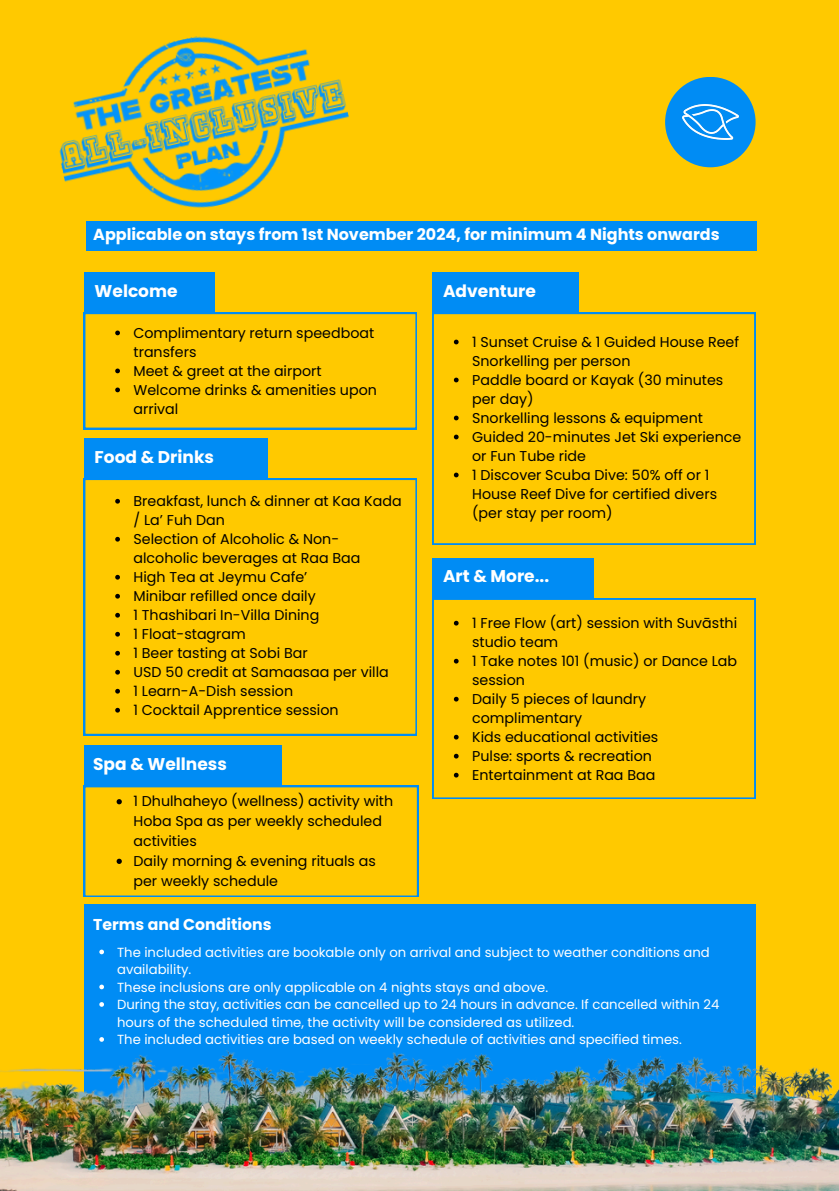
<style>
.page{position:relative;width:839px;height:1191px;background:#fff}
.page>*{position:absolute;margin:0;border:0;box-sizing:border-box;transform-origin:0 0}
.t1{font:700 17px "Poppins";color:#fff}
.t2{font:700 16px "Poppins";color:#fff}
.t3{font:700 15.8px "Poppins";color:#fff}
.t4{font:14.2px/19px "Poppins";color:#000}
.t5{font:13.2px/17.6px "Poppins";color:#fff}
</style>
<div class="page">
<div style="left:0;top:0;width:838px;height:1191px;background:#ffc900"></div>
<div style="left:665px;top:77px;width:90px;height:90px;background:#008cf4;border-radius:50%"></div>
<img style="left:682px;top:105px;width:56px;height:35px">
<div style="left:86px;top:221px;width:670px;height:29px;background:#008cf4"></div>
<img style="left:59px;top:36px;width:290px;height:172px">
<div style="left:84px;top:273px;width:130px;height:40px;background:#008cf4"></div>
<div style="left:84px;top:438px;width:183px;height:41px;background:#008cf4"></div>
<div style="left:432px;top:273px;width:146px;height:40px;background:#008cf4"></div>
<div style="left:432px;top:558px;width:162px;height:40px;background:#008cf4"></div>
<div style="left:84px;top:746px;width:197px;height:40px;background:#008cf4"></div>
<svg style="left:84px;top:479px;width:333px;height:256px"></svg>
<svg style="left:432px;top:313px;width:323px;height:232px"></svg>
<svg style="left:432px;top:598px;width:323px;height:201px"></svg>
<svg style="left:84px;top:313px;width:333px;height:116px"></svg>
<svg style="left:115px;top:499px;width:5px;height:5px"></svg>
<svg style="left:115px;top:537px;width:5px;height:5px"></svg>
<svg style="left:115px;top:575px;width:5px;height:5px"></svg>
<svg style="left:115px;top:594px;width:5px;height:5px"></svg>
<svg style="left:115px;top:613px;width:5px;height:5px"></svg>
<svg style="left:115px;top:632px;width:5px;height:5px"></svg>
<svg style="left:115px;top:651px;width:5px;height:5px"></svg>
<svg style="left:115px;top:670px;width:5px;height:5px"></svg>
<svg style="left:115px;top:689px;width:5px;height:5px"></svg>
<svg style="left:115px;top:708px;width:5px;height:5px"></svg>
<svg style="left:454px;top:340px;width:4px;height:4px"></svg>
<svg style="left:454px;top:378px;width:4px;height:4px"></svg>
<svg style="left:454px;top:416px;width:4px;height:4px"></svg>
<svg style="left:454px;top:435px;width:4px;height:4px"></svg>
<svg style="left:454px;top:473px;width:4px;height:4px"></svg>
<svg style="left:454px;top:621px;width:4px;height:5px"></svg>
<svg style="left:454px;top:659px;width:4px;height:5px"></svg>
<svg style="left:454px;top:697px;width:4px;height:5px"></svg>
<svg style="left:454px;top:735px;width:4px;height:5px"></svg>
<svg style="left:454px;top:754px;width:4px;height:5px"></svg>
<svg style="left:454px;top:773px;width:4px;height:5px"></svg>
<svg style="left:84px;top:786px;width:334px;height:111px"></svg>
<div style="left:84px;top:904px;width:671px;height:230px;background:#008cf4"></div>
<img style="left:0;top:1019px;width:838px;height:172px">
<svg style="left:99px;top:950px;width:5px;height:4px"></svg>
<svg style="left:99px;top:985px;width:5px;height:4px"></svg>
<svg style="left:99px;top:1002px;width:5px;height:5px"></svg>
<svg style="left:99px;top:1037px;width:5px;height:5px"></svg>
<p class="t2" style="left:93px;top:223px;width:628px">Applicable on stays from 1st November 2024, for minimum 4 Nights onwards</p>
<h1 class="t1" style="left:95px;top:279px;width:84px">Welcome</h1>
<p class="t1" style="left:443px;top:279px;width:94px">Adventure</p>
<h1 class="t4" style="left:133px;top:323px;width:242px">Complimentary return speedboat transfers</h1>
<p class="t4" style="left:133px;top:361px;width:190px">Meet &amp; greet at the airport</p>
<p class="t4" style="left:133px;top:380px;width:245px">Welcome drinks &amp; amenities upon arrival</p>
<h1 class="t1" style="left:95px;top:445px;width:121px">Food &amp; Drinks</h1>
<p class="t4" style="left:133px;top:492px;width:270px">Breakfast, lunch &amp; dinner at Kaa Kada / La’ Fuh Dan</p>
<p class="t4" style="left:133px;top:530px;width:228px">Selection of Alcoholic &amp; Non&shy;alcoholic beverages at Raa Baa</p>
<p class="t4" style="left:133px;top:568px;width:175px">High Tea at Jeymu Cafe’</p>
<p class="t4" style="left:133px;top:587px;width:184px">Minibar refilled once daily</p>
<p class="t4" style="left:133px;top:606px;width:187px">1 Thashibari In-Villa Dining</p>
<p class="t4" style="left:133px;top:625px;width:114px">1 Float-stagram</p>
<p class="t4" style="left:133px;top:644px;width:176px">1 Beer tasting at Sobi Bar</p>
<p class="t4" style="left:133px;top:663px;width:257px">USD 50 credit at Samaasaa per villa</p>
<h1 class="t4" style="left:133px;top:682px;width:161px">1 Learn-A-Dish session</h1>
<p class="t4" style="left:133px;top:701px;width:207px">1 Cocktail Apprentice session</p>
<p class="t1" style="left:93px;top:752px;width:135px">Spa &amp; Wellness</p>
<p class="t4" style="left:472px;top:332px;width:268px">1 Sunset Cruise &amp; 1 Guided House Reef<br>Snorkelling per person</p>
<h1 class="t4" style="left:472px;top:370px;width:253px">Paddle board or Kayak (30 minutes per day)</h1>
<p class="t4" style="left:472px;top:408px;width:232px">Snorkelling lessons &amp; equipment</p>
<p class="t4" style="left:472px;top:427px;width:271px">Guided 20-minutes Jet Ski experience or Fun Tube ride</p>
<p class="t4" style="left:472px;top:465px;width:246px">1 Discover Scuba Dive: 50% off or 1<br>House Reef Dive for certified divers (per stay per room)</p>
<p class="t1" style="left:443px;top:564px;width:108px">Art &amp; More...</p>
<p class="t4" style="left:472px;top:613px;width:266px">1 Free Flow (art) session with Suvāsthi studio team</p>
<p class="t4" style="left:472px;top:651px;width:266px">1 Take notes 101 (music) or Dance Lab session</p>
<h1 class="t4" style="left:472px;top:689px;width:175px">Daily 5 pieces of laundry complimentary</h1>
<p class="t4" style="left:472px;top:727px;width:188px">Kids educational activities</p>
<p class="t4" style="left:472px;top:746px;width:181px">Pulse: sports &amp; recreation</p>
<p class="t4" style="left:472px;top:765px;width:185px">Entertainment at Raa Baa</p>
<p class="t4" style="left:133px;top:792px;width:261px;line-height:19.8px">1 Dhulhaheyo (wellness) activity with<br>Hoba Spa as per weekly scheduled activities</p>
<p class="t4" style="left:133px;top:851px;width:244px;line-height:19.8px">Daily morning &amp; evening rituals as per weekly schedule</p>
<h1 class="t3" style="left:93px;top:913px;width:180px">Terms and Conditions</h1>
<p class="t5" style="left:117px;top:943px;width:594px">The included activities are bookable only on arrival and subject to weather conditions and availability.</p>
<p class="t5" style="left:117px;top:978px;width:432px">These inclusions are only applicable on 4 nights stays and above.</p>
<p class="t5" style="left:117px;top:996px;width:603px">During the stay, activities can be cancelled up to 24 hours in advance. If cancelled within 24 hours of the scheduled time, the activity will be considered as utilized.</p>
<p class="t5" style="left:117px;top:1031px;width:566px">The included activities are based on weekly schedule of activities and specified times.</p>
</div>
